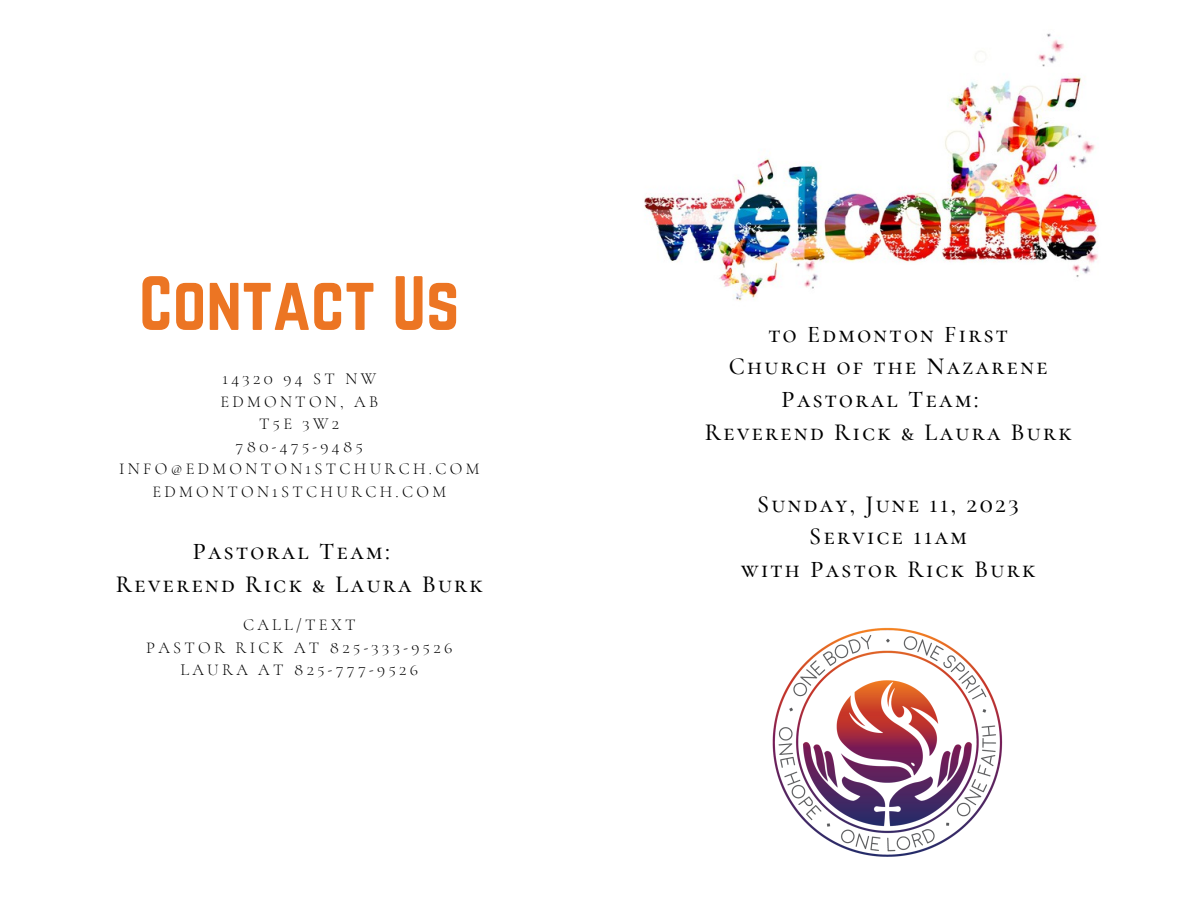
<style>
.page{position:relative;width:1188px;height:918px;background:#fff}
.page>*{position:absolute;margin:0;border:0;box-sizing:border-box;transform-origin:0 0}
.t1{font:67.2px "Norwester";color:#ec7523}
.t2{font:500 24px "Cormorant SC";letter-spacing:.1em;color:#000}
.t3{font:300 16.5px "Cormorant SC";letter-spacing:.2em;color:#000}
</style>
<div class="page">
<img style="left:772px;top:627px;width:231px;height:230px">
<img style="left:644px;top:33px;width:454px;height:268px">
<p class="t1" style="left:139px;top:263px;width:322px">Contact Us</p>
<p class="t3" style="left:222px;top:369px;width:155px">14320 94 ST NW</p>
<p class="t3" style="left:220px;top:392px;width:159px">EDMONTON, AB</p>
<p class="t3" style="left:259px;top:414px;width:82px">T5E 3W2</p>
<p class="t3" style="left:236px;top:437px;width:129px">780-475-9485</p>
<p class="t3" style="left:119px;top:459px;width:362px">INFO@EDMONTON1STCHURCH.COM</p>
<p class="t3" style="left:152px;top:482px;width:295px">EDMONTON1STCHURCH.COM</p>
<p class="t2" style="left:193px;top:537px;width:199px">Pastoral Team:</p>
<p class="t2" style="left:116px;top:570px;width:368px">Reverend Rick &amp; Laura Burk</p>
<p class="t3" style="left:243px;top:615px;width:114px">CALL/TEXT</p>
<p class="t3" style="left:146px;top:637px;width:308px">PASTOR RICK AT 825-333-9526</p>
<p class="t3" style="left:180px;top:660px;width:239px">LAURA AT 825-777-9526</p>
<p class="t2" style="left:769px;top:320px;width:241px">to Edmonton First</p>
<p class="t2" style="left:729px;top:352px;width:320px">Church of the Nazarene</p>
<p class="t2" style="left:782px;top:385px;width:199px">Pastoral Team:</p>
<p class="t2" style="left:705px;top:418px;width:368px">Reverend Rick &amp; Laura Burk</p>
<p class="t2" style="left:757px;top:489px;width:263px">Sunday, June 11, 2023</p>
<p class="t2" style="left:809px;top:522px;width:159px">Service 11am</p>
<p class="t2" style="left:741px;top:555px;width:295px">with Pastor Rick Burk</p>
</div>
